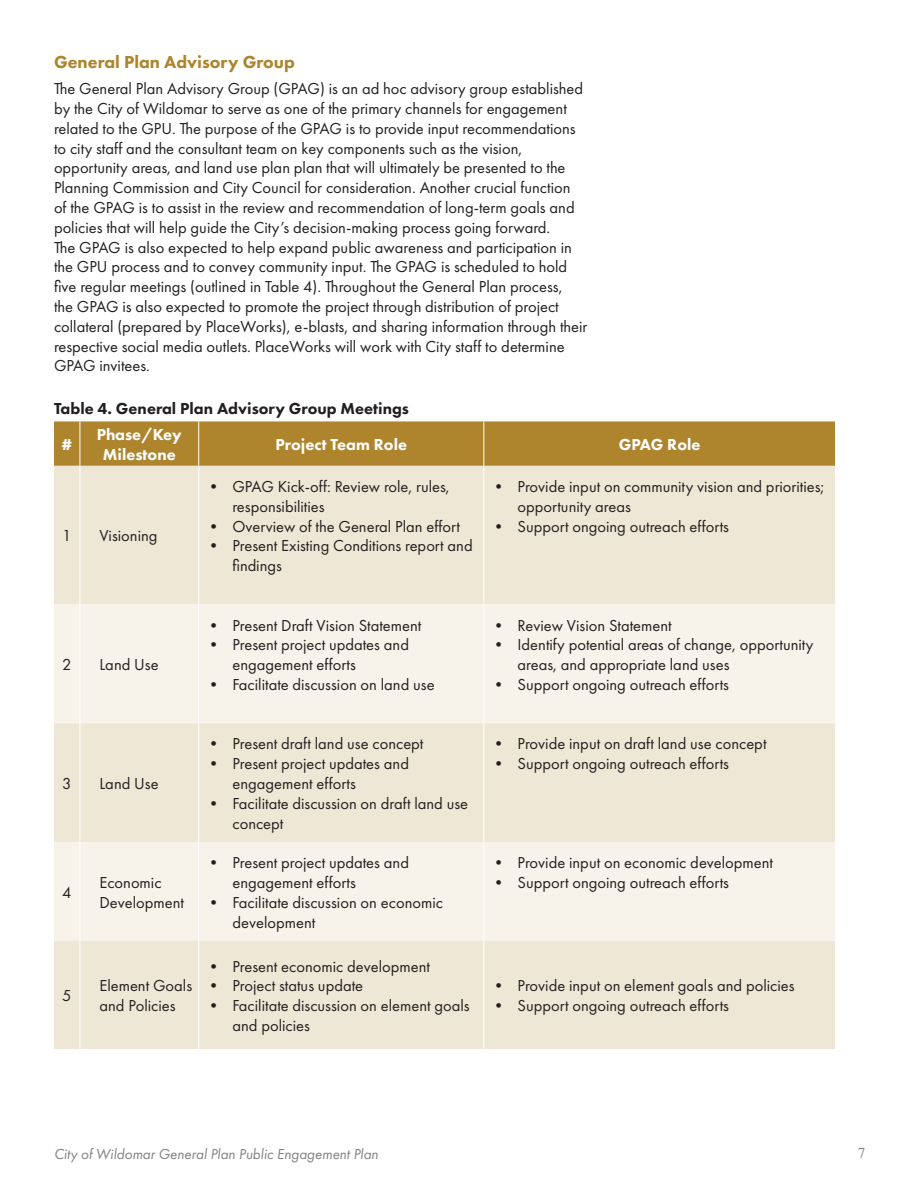
<style>
.page{position:relative;width:918px;height:1188px;background:#fff}
.page>*{position:absolute;margin:0;border:0;box-sizing:border-box;transform-origin:0 0}
.t1{font:800 18px "Futura PT";color:#ae852d}
.t2{font:16.5px/19.8px "Futura PT";color:#231f20}
.t3{font:800 16.5px/19.8px "Futura PT";color:#fff;text-align:center}
.t4{font:800 16.5px "Futura PT";color:#231f20}
.t5{font:italic 15px "Futura PT";color:#808285}
.t6{font:15px "Times New Roman";color:#808285}
</style>
<div class="page">
<div style="left:54px;top:421px;width:781px;height:45px;background:#ae852d"></div>
<div style="left:54px;top:466px;width:781px;height:583px;background:#efe7d5"></div>
<svg style="left:54px;top:604px;width:781px;height:337px;fill:#f7f3ea"></svg>
<hr style="left:80px;top:421px;width:1px;height:45px;background:#fff">
<hr style="left:198px;top:421px;width:1px;height:45px;background:#fff">
<hr style="left:80px;top:466px;width:1px;height:138px;background:#fff">
<hr style="left:198px;top:466px;width:1px;height:138px;background:#fff">
<hr style="left:80px;top:604px;width:1px;height:119px;background:#fff">
<hr style="left:198px;top:604px;width:1px;height:119px;background:#fff">
<hr style="left:80px;top:723px;width:1px;height:119px;background:#fff">
<hr style="left:198px;top:723px;width:1px;height:119px;background:#fff">
<hr style="left:80px;top:842px;width:1px;height:99px;background:#fff">
<hr style="left:198px;top:842px;width:1px;height:99px;background:#fff">
<hr style="left:80px;top:941px;width:1px;height:108px;background:#fff">
<hr style="left:198px;top:941px;width:1px;height:108px;background:#fff">
<hr style="left:483px;top:421px;width:1px;height:45px;background:#fff">
<hr style="left:483px;top:466px;width:1px;height:138px;background:#fff">
<hr style="left:483px;top:604px;width:1px;height:119px;background:#fff">
<hr style="left:483px;top:723px;width:1px;height:119px;background:#fff">
<hr style="left:483px;top:842px;width:1px;height:99px;background:#fff">
<hr style="left:483px;top:941px;width:1px;height:108px;background:#fff">
<p class="t1" style="left:54px;top:50px;width:242px">General Plan Advisory Group</p>
<p class="t2" style="left:54px;top:79px;width:535px">The General Plan Advisory Group (GPAG) is an ad hoc advisory group established by the City of Wildomar to serve as one of the primary channels for engagement related to the GPU. The purpose of the GPAG is to provide input recommendations to city staff and the consultant team on key components such as the vision, opportunity areas, and land use plan plan that will ultimately be presented to the Planning Commission and City Council for consideration. Another crucial function<br>of the GPAG is to assist in the review and recommendation of long-term goals and policies that will help guide the City’s decision-making process going forward.<br>The GPAG is also expected to help expand public awareness and participation in the GPU process and to convey community input. The GPAG is scheduled to hold five regular meetings (outlined in Table 4). Throughout the General Plan process,<br>the GPAG is also expected to promote the project through distribution of project collateral (prepared by PlaceWorks), e-blasts, and sharing information through their respective social media outlets. PlaceWorks will work with City staff to determine GPAG invitees.</p>
<p class="t4" style="left:54px;top:398px;width:357px">Table 4. General Plan Advisory Group Meetings</p>
<p class="t3" style="left:62px;top:434px;width:11px">#</p>
<p class="t3" style="left:97px;top:424px;width:87px">Phase/Key<br>Milestone</p>
<p class="t3" style="left:276px;top:434px;width:133px">Project Team Role</p>
<p class="t3" style="left:619px;top:434px;width:83px">GPAG Role</p>
<p class="t2" style="left:62px;top:526px;width:11px">1</p>
<p class="t2" style="left:99px;top:526px;width:60px">Visioning</p>
<p class="t2" style="left:62px;top:655px;width:11px">2</p>
<p class="t2" style="left:99px;top:655px;width:61px">Land Use</p>
<p class="t2" style="left:62px;top:773px;width:11px">3</p>
<p class="t2" style="left:99px;top:773px;width:61px">Land Use</p>
<p class="t2" style="left:62px;top:882px;width:11px">4</p>
<p class="t2" style="left:99px;top:872px;width:86px">Economic<br>Development</p>
<p class="t2" style="left:62px;top:986px;width:11px">5</p>
<p class="t2" style="left:99px;top:976px;width:94px">Element Goals and Policies</p>
<p class="t2" style="left:232px;top:476px;width:219px;text-indent:-27px">• GPAG Kick-off: Review role, rules, responsibilities</p>
<p class="t2" style="left:205px;top:516px;width:256px">• Overview of the General Plan effort</p>
<p class="t2" style="left:232px;top:536px;width:242px;text-indent:-27px">• Present Existing Conditions report and findings</p>
<p class="t2" style="left:205px;top:615px;width:217px">• Present Draft Vision Statement</p>
<p class="t2" style="left:232px;top:635px;width:178px;text-indent:-27px">• Present project updates and engagement efforts</p>
<p class="t2" style="left:205px;top:674px;width:231px">• Facilitate discussion on land use</p>
<p class="t2" style="left:205px;top:734px;width:220px">• Present draft land use concept</p>
<p class="t2" style="left:232px;top:754px;width:178px;text-indent:-27px">• Present project updates and engagement efforts</p>
<p class="t2" style="left:232px;top:793px;width:237px;text-indent:-27px">• Facilitate discussion on draft land use concept</p>
<p class="t2" style="left:232px;top:853px;width:178px;text-indent:-27px">• Present project updates and engagement efforts</p>
<p class="t2" style="left:232px;top:892px;width:212px;text-indent:-27px">• Facilitate discussion on economic development</p>
<p class="t2" style="left:205px;top:956px;width:226px">• Present economic development</p>
<p class="t2" style="left:205px;top:976px;width:159px">• Project status update</p>
<p class="t2" style="left:232px;top:996px;width:239px;text-indent:-27px">• Facilitate discussion on element goals and policies</p>
<p class="t2" style="left:518px;top:476px;width:308px;text-indent:-27px">• Provide input on community vision and priorities; opportunity areas</p>
<p class="t2" style="left:491px;top:516px;width:240px">• Support ongoing outreach efforts</p>
<p class="t2" style="left:491px;top:615px;width:183px">• Review Vision Statement</p>
<p class="t2" style="left:518px;top:635px;width:297px;text-indent:-27px">• Identify potential areas of change, opportunity areas, and appropriate land uses</p>
<p class="t2" style="left:491px;top:674px;width:240px">• Support ongoing outreach efforts</p>
<p class="t2" style="left:491px;top:734px;width:277px">• Provide input on draft land use concept</p>
<p class="t2" style="left:491px;top:754px;width:240px">• Support ongoing outreach efforts</p>
<p class="t2" style="left:491px;top:853px;width:284px">• Provide input on economic development</p>
<p class="t2" style="left:491px;top:872px;width:240px">• Support ongoing outreach efforts</p>
<p class="t2" style="left:491px;top:976px;width:306px">• Provide input on element goals and policies</p>
<p class="t2" style="left:491px;top:996px;width:240px">• Support ongoing outreach efforts</p>
<p class="t5" style="left:54px;top:1145px;width:326px">City of Wildomar General Plan Public Engagement Plan</p>
<p class="t6" style="left:858px;top:1143px;width:9px">7</p>
</div>
